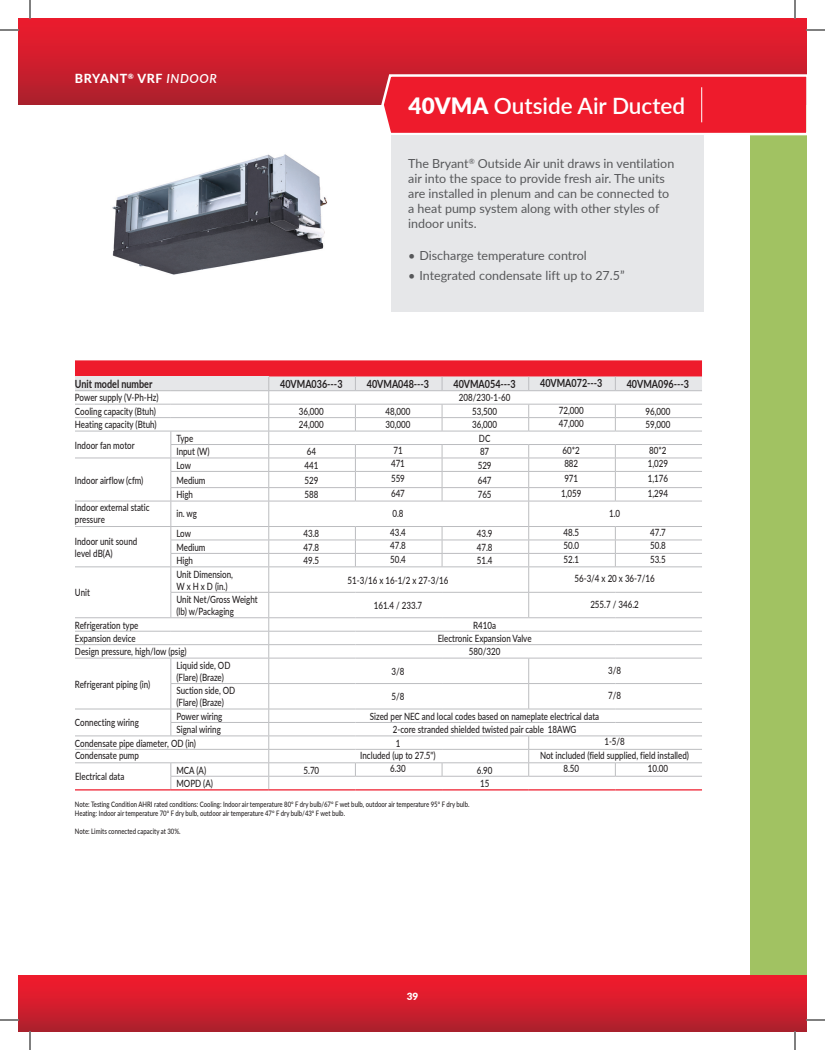
<style>
.page{position:relative;width:825px;height:1050px;background:#fff}
.page>*{position:absolute;margin:0;border:0;box-sizing:border-box;transform-origin:0 0}
.t1{font:600 22.5px "Lato";color:#fff}
.t2{font:12.5px/15px "Lato";color:#57585a}
.t3{font:800 12.5px "Lato";letter-spacing:.05em;color:#fff}
.t4{font:700 11.25px "Lato";color:#231f20;scale:.8 1}
.t5{font:500 10px/12px "Lato";color:#231f20;scale:.8 1}
.t6{font:900 10px "Lato";color:#fff}
.t7{font:500 7.5px/9px "Lato";color:#231f20;scale:.8 1}
.s1{font-weight:600;font-style:italic}
.s2{font-weight:900}
</style>
<div class="page">
<div style="left:750px;top:19px;width:56px;height:969px;background:#a1c262"></div>
<div style="left:19px;top:19px;width:787px;height:85px;background:linear-gradient(to bottom,#f01b2d,#ad202d)"></div>
<svg style="left:380px;top:73px;width:426px;height:64px;background:#ed2f3e"></svg>
<hr style="left:701px;top:87px;width:1px;height:35px;background:#fff">
<div style="left:391px;top:135px;width:312px;height:177px;background:#e6e7e9"></div>
<img style="left:112px;top:154px;width:216px;height:121px">
<svg style="left:75px;top:360px;width:627px;height:429px"></svg>
<hr style="left:269px;top:776px;width:86px;height:1px;background:#bcbdc0">
<hr style="left:355px;top:776px;width:87px;height:1px;background:#bcbdc0">
<hr style="left:442px;top:776px;width:87px;height:1px;background:#bcbdc0">
<hr style="left:529px;top:776px;width:86px;height:1px;background:#bcbdc0">
<hr style="left:615px;top:776px;width:87px;height:1px;background:#bcbdc0">
<hr style="left:75px;top:789px;width:96px;height:2px;background:#ee1b2c">
<hr style="left:171px;top:789px;width:98px;height:2px;background:#ee1b2c">
<hr style="left:269px;top:789px;width:86px;height:2px;background:#ee1b2c">
<hr style="left:355px;top:789px;width:87px;height:2px;background:#ee1b2c">
<hr style="left:442px;top:789px;width:87px;height:2px;background:#ee1b2c">
<hr style="left:529px;top:789px;width:86px;height:2px;background:#ee1b2c">
<hr style="left:615px;top:789px;width:87px;height:2px;background:#ee1b2c">
<svg style="left:19px;top:975px;width:11px;height:56px"></svg>
<div style="left:30px;top:975px;width:776px;height:56px;background:linear-gradient(to bottom,#f81a2c,#b1202d)"></div>
<svg style="left:0;top:29px;width:19px;height:2px"></svg>
<svg style="left:806px;top:29px;width:19px;height:2px"></svg>
<svg style="left:0;top:1019px;width:19px;height:2px"></svg>
<svg style="left:806px;top:1019px;width:19px;height:2px"></svg>
<svg style="left:29px;top:0;width:2px;height:19px"></svg>
<svg style="left:29px;top:1031px;width:2px;height:19px"></svg>
<svg style="left:794px;top:0;width:2px;height:19px"></svg>
<svg style="left:794px;top:1031px;width:2px;height:19px"></svg>
<p class="t3" style="left:75px;top:69px;width:143px">BRYANT<sup>®</sup> VRF <span class="s1">INDOOR</span></p>
<h1 class="t1" style="left:409px;top:89px;width:278px"><span class="s2">40VMA</span> Outside Air Ducted</h1>
<p class="t2" style="left:408px;top:155px;width:268px">The Bryant<sup>®</sup> Outside Air unit draws in ventilation air into the space to provide fresh air. The units are installed in plenum and can be connected to a heat pump system along with other styles of indoor units.</p>
<p class="t2" style="left:408px;top:247px;width:180px">• Discharge temperature control</p>
<p class="t2" style="left:408px;top:268px;width:218px">• Integrated condensate lift up to 27.5”</p>
<p class="t4" style="left:75px;top:376px;width:98px">Unit model number</p>
<p class="t4" style="left:280px;top:376px;width:79px">40VMA036---3</p>
<p class="t4" style="left:367px;top:376px;width:79px">40VMA048---3</p>
<p class="t4" style="left:453px;top:376px;width:79px">40VMA054---3</p>
<p class="t4" style="left:540px;top:374px;width:79px">40VMA072---3</p>
<p class="t4" style="left:627px;top:376px;width:79px">40VMA096---3</p>
<p class="t5" style="left:75px;top:391px;width:106px">Power supply (V-Ph-Hz)</p>
<p class="t5" style="left:459px;top:391px;width:66px">208/230-1-60</p>
<p class="t5" style="left:75px;top:405px;width:103px">Cooling capacity (Btuh)</p>
<p class="t5" style="left:299px;top:405px;width:33px">36,000</p>
<p class="t5" style="left:386px;top:405px;width:33px">48,000</p>
<p class="t5" style="left:472px;top:405px;width:33px">53,500</p>
<p class="t5" style="left:559px;top:404px;width:33px">72,000</p>
<p class="t5" style="left:645px;top:405px;width:33px">96,000</p>
<p class="t5" style="left:75px;top:418px;width:104px">Heating capacity (Btuh)</p>
<p class="t5" style="left:299px;top:418px;width:33px">24,000</p>
<p class="t5" style="left:385px;top:418px;width:33px">30,000</p>
<p class="t5" style="left:472px;top:418px;width:33px">36,000</p>
<p class="t5" style="left:559px;top:417px;width:33px">47,000</p>
<p class="t5" style="left:645px;top:418px;width:33px">59,000</p>
<p class="t5" style="left:75px;top:438px;width:76px">Indoor fan motor</p>
<p class="t5" style="left:176px;top:432px;width:23px">Type</p>
<p class="t5" style="left:479px;top:432px;width:16px">DC</p>
<p class="t5" style="left:176px;top:445px;width:43px">Input (W)</p>
<p class="t5" style="left:307px;top:445px;width:13px">64</p>
<p class="t5" style="left:393px;top:444px;width:13px">71</p>
<p class="t5" style="left:480px;top:445px;width:13px">87</p>
<p class="t5" style="left:563px;top:444px;width:23px">60*2</p>
<p class="t5" style="left:649px;top:444px;width:23px">80*2</p>
<p class="t5" style="left:75px;top:473px;width:87px">Indoor airflow (cfm)</p>
<p class="t5" style="left:176px;top:459px;width:20px">Low</p>
<p class="t5" style="left:304px;top:459px;width:19px">441</p>
<p class="t5" style="left:391px;top:457px;width:19px">471</p>
<p class="t5" style="left:478px;top:459px;width:19px">529</p>
<p class="t5" style="left:564px;top:457px;width:19px">882</p>
<p class="t5" style="left:648px;top:457px;width:27px">1,029</p>
<p class="t5" style="left:176px;top:473px;width:38px">Medium</p>
<p class="t5" style="left:304px;top:473px;width:19px">529</p>
<p class="t5" style="left:391px;top:472px;width:19px">559</p>
<p class="t5" style="left:478px;top:473px;width:19px">647</p>
<p class="t5" style="left:564px;top:472px;width:19px">971</p>
<p class="t5" style="left:648px;top:472px;width:27px">1,176</p>
<p class="t5" style="left:176px;top:488px;width:22px">High</p>
<p class="t5" style="left:304px;top:488px;width:19px">588</p>
<p class="t5" style="left:391px;top:487px;width:19px">647</p>
<p class="t5" style="left:478px;top:488px;width:19px">765</p>
<p class="t5" style="left:561px;top:487px;width:27px">1,059</p>
<p class="t5" style="left:648px;top:487px;width:27px">1,294</p>
<p class="t5" style="left:75px;top:500px;width:95px">Indoor external static pressure</p>
<p class="t5" style="left:176px;top:506px;width:27px">in. wg</p>
<p class="t5" style="left:392px;top:506px;width:15px">0.8</p>
<p class="t5" style="left:609px;top:506px;width:15px">1.0</p>
<p class="t5" style="left:75px;top:535px;width:79px">Indoor unit sound level dB(A)</p>
<p class="t5" style="left:176px;top:527px;width:20px">Low</p>
<p class="t5" style="left:303px;top:527px;width:21px">43.8</p>
<p class="t5" style="left:390px;top:526px;width:21px">43.4</p>
<p class="t5" style="left:477px;top:527px;width:21px">43.9</p>
<p class="t5" style="left:563px;top:526px;width:21px">48.5</p>
<p class="t5" style="left:650px;top:526px;width:21px">47.7</p>
<p class="t5" style="left:176px;top:541px;width:38px">Medium</p>
<p class="t5" style="left:303px;top:541px;width:21px">47.8</p>
<p class="t5" style="left:390px;top:539px;width:21px">47.8</p>
<p class="t5" style="left:477px;top:541px;width:21px">47.8</p>
<p class="t5" style="left:563px;top:539px;width:21px">50.0</p>
<p class="t5" style="left:650px;top:539px;width:21px">50.8</p>
<p class="t5" style="left:176px;top:554px;width:22px">High</p>
<p class="t5" style="left:303px;top:554px;width:21px">49.5</p>
<p class="t5" style="left:390px;top:553px;width:21px">50.4</p>
<p class="t5" style="left:477px;top:554px;width:21px">51.4</p>
<p class="t5" style="left:563px;top:553px;width:21px">52.1</p>
<p class="t5" style="left:650px;top:553px;width:21px">53.5</p>
<p class="t5" style="left:75px;top:586px;width:20px">Unit</p>
<p class="t5" style="left:176px;top:568px;width:72px">Unit Dimension,<br>W x H x D (in.)</p>
<p class="t5" style="left:348px;top:574px;width:128px">51-3/16 x 16-1/2 x 27-3/16</p>
<p class="t5" style="left:574px;top:572px;width:102px">56-3/4 x 20 x 36-7/16</p>
<p class="t5" style="left:176px;top:593px;width:103px">Unit Net/Gross Weight (lb) w/Packaging</p>
<p class="t5" style="left:374px;top:599px;width:62px">161.4 / 233.7</p>
<p class="t5" style="left:590px;top:598px;width:62px">255.7 / 346.2</p>
<p class="t5" style="left:75px;top:618px;width:81px">Refrigeration type</p>
<p class="t5" style="left:473px;top:618px;width:30px">R410a</p>
<p class="t5" style="left:75px;top:632px;width:77px">Expansion device</p>
<p class="t5" style="left:438px;top:632px;width:119px">Electronic Expansion Valve</p>
<p class="t5" style="left:75px;top:645px;width:141px">Design pressure, high/low (psig)</p>
<p class="t5" style="left:469px;top:645px;width:41px">580/320</p>
<p class="t5" style="left:75px;top:678px;width:96px">Refrigerant piping (in)</p>
<p class="t5" style="left:176px;top:659px;width:69px">Liquid side, OD (Flare) (Braze)</p>
<p class="t5" style="left:392px;top:665px;width:18px">3/8</p>
<p class="t5" style="left:608px;top:664px;width:18px">3/8</p>
<p class="t5" style="left:176px;top:684px;width:75px">Suction side, OD (Flare) (Braze)</p>
<p class="t5" style="left:392px;top:690px;width:18px">5/8</p>
<p class="t5" style="left:608px;top:689px;width:18px">7/8</p>
<p class="t5" style="left:176px;top:710px;width:59px">Power wiring</p>
<p class="t5" style="left:370px;top:710px;width:288px">Sized per NEC and local codes based on nameplate electrical data</p>
<p class="t5" style="left:176px;top:723px;width:57px">Signal wiring</p>
<p class="t5" style="left:393px;top:723px;width:231px">2-core stranded shielded twisted pair cable 18AWG</p>
<p class="t5" style="left:75px;top:737px;width:153px">Condensate pipe diameter, OD (in)</p>
<p class="t5" style="left:396px;top:737px;width:7px">1</p>
<p class="t5" style="left:604px;top:735px;width:27px">1-5/8</p>
<p class="t5" style="left:75px;top:749px;width:82px">Condensate pump</p>
<p class="t5" style="left:360px;top:749px;width:96px">Included (up to 27.5")</p>
<p class="t5" style="left:540px;top:749px;width:188px">Not included (field supplied, field installed)</p>
<p class="t5" style="left:75px;top:770px;width:63px">Electrical data</p>
<p class="t5" style="left:75px;top:716px;width:81px">Connecting wiring</p>
<p class="t5" style="left:176px;top:763px;width:39px">MCA (A)</p>
<p class="t5" style="left:303px;top:763px;width:21px">5.70</p>
<p class="t5" style="left:390px;top:762px;width:21px">6.30</p>
<p class="t5" style="left:477px;top:763px;width:21px">6.90</p>
<p class="t5" style="left:563px;top:762px;width:21px">8.50</p>
<p class="t5" style="left:648px;top:762px;width:27px">10.00</p>
<p class="t5" style="left:176px;top:777px;width:47px">MOPD (A)</p>
<p class="t5" style="left:480px;top:777px;width:13px">15</p>
<p class="t7" style="left:75px;top:800px;width:495px">Note: Testing Condition AHRI rated conditions: Cooling: Indoor air temperature 80° F dry bulb/67° F wet bulb, outdoor air temperature 95° F dry bulb.<br>Heating: Indoor air temperature 70° F dry bulb, outdoor air temperature 47° F dry bulb/43° F wet bulb.</p>
<p class="t7" style="left:75px;top:827px;width:134px">Note: Limits connected capacity at 30%.</p>
<p class="t6" style="left:407px;top:989px;width:13px">39</p>
</div>
